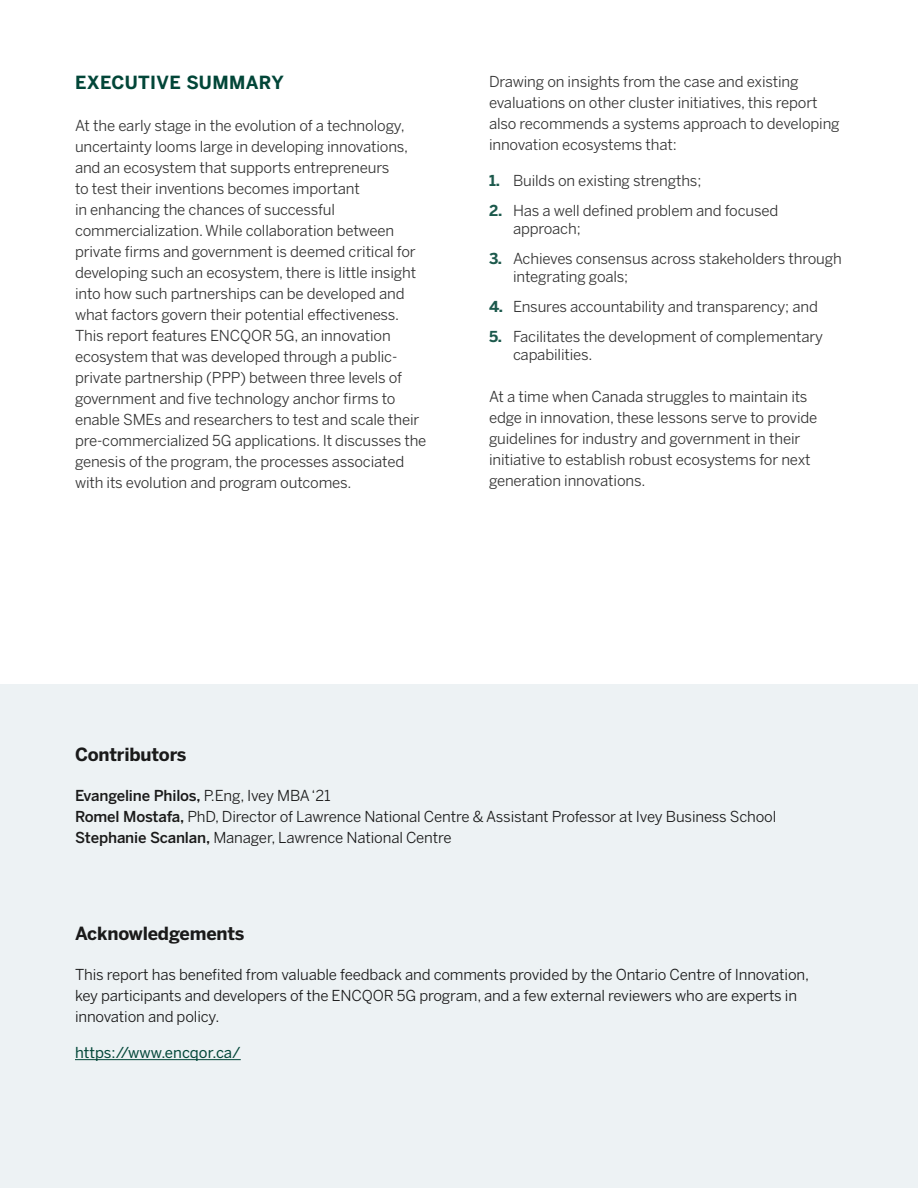
<style>
.page{position:relative;width:918px;height:1188px;background:#fff}
.page>*{position:absolute;margin:0;border:0;box-sizing:border-box;transform-origin:0 0}
.t1{font:700 18px "Benton Sans";letter-spacing:-.01em;color:#1a1a1a}
.t2{font:700 18px "Benton Sans";letter-spacing:.02em;color:#024638}
.t3{font:15px/21px "Benton Sans";letter-spacing:-.01em;color:#343434}
.t4{font:15px/21px "Benton Sans";letter-spacing:-.01em;color:#1a1a1a}
.t5{font:15px "Benton Sans";color:#024638}
.t6{font:700 15px/30px "Benton Sans";color:#1c594c}
.s1{font-weight:500}
</style>
<div class="page">
<div style="left:0;top:684px;width:918px;height:504px;background:#edf2f4"></div>
<hr style="left:75px;top:1059px;width:166px;height:1px;background:#024638">
<p class="t2" style="left:75px;top:72px;width:210px">EXECUTIVE SUMMARY</p>
<p class="t3" style="left:75px;top:115px;width:353px">At the early stage in the evolution of a technology, uncertainty looms large in developing innovations, and an ecosystem that supports entrepreneurs<br>to test their inventions becomes important<br>in enhancing the chances of successful commercialization. While collaboration between private firms and government is deemed critical for developing such an ecosystem, there is little insight into how such partnerships can be developed and what factors govern their potential effectiveness.<br>This report features ENCQOR 5G, an innovation ecosystem that was developed through a public&shy;private partnership (PPP) between three levels of government and five technology anchor firms to enable SMEs and researchers to test and scale their pre-commercialized 5G applications. It discusses the genesis of the program, the processes associated with its evolution and program outcomes.</p>
<p class="t3" style="left:489px;top:71px;width:352px">Drawing on insights from the case and existing evaluations on other cluster initiatives, this report also recommends a systems approach to developing innovation ecosystems that:</p>
<p class="t6" style="left:489px;top:165px;width:15px">1.<br>2.</p>
<p class="t6" style="left:489px;top:243px;width:15px">3.</p>
<p class="t6" style="left:489px;top:291px;width:16px">4.<br>5.</p>
<p class="t3" style="left:513px;top:165px;width:267px;line-height:30px">Builds on existing strengths;<br>Has a well defined problem and focused</p>
<p class="t3" style="left:513px;top:213px;width:330px;line-height:30px">approach;<br>Achieves consensus across stakeholders through</p>
<p class="t3" style="left:513px;top:261px;width:312px;line-height:30px">integrating goals;<br>Ensures accountability and transparency; and<br>Facilitates the development of complementary</p>
<p class="t3" style="left:513px;top:344px;width:81px">capabilities.</p>
<p class="t3" style="left:489px;top:386px;width:330px">At a time when Canada struggles to maintain its edge in innovation, these lessons serve to provide guidelines for industry and government in their initiative to establish robust ecosystems for next generation innovations.</p>
<p class="t1" style="left:75px;top:744px;width:113px">Contributors</p>
<p class="t4" style="left:75px;top:785px;width:703px"><span class="s1">Evangeline Philos,</span> P.Eng, Ivey MBA ‘21<br><span class="s1">Romel Mostafa,</span> PhD, Director of Lawrence National Centre &amp; Assistant Professor at Ivey Business School<br><span class="s1">Stephanie Scanlan,</span> Manager, Lawrence National Centre</p>
<p class="t1" style="left:75px;top:923px;width:171px">Acknowledgements</p>
<p class="t4" style="left:75px;top:963px;width:736px">This report has benefited from valuable feedback and comments provided by the Ontario Centre of Innovation, key participants and developers of the ENCQOR 5G program, and a few external reviewers who are experts in innovation and policy.</p>
<p class="t5" style="left:75px;top:1044px;width:167px">https://www.encqor.ca/</p>
</div>
